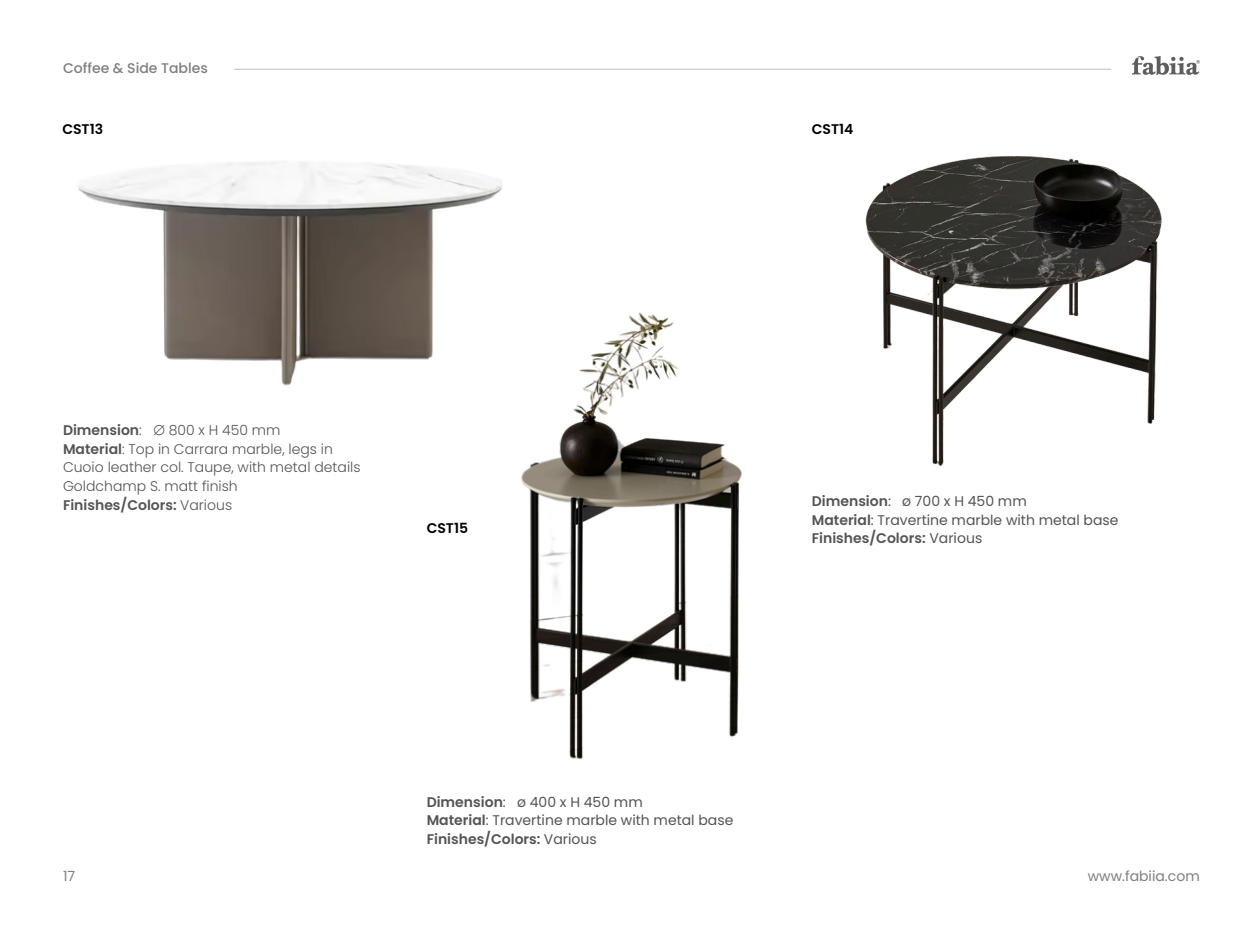
<style>
.page{position:relative;width:1260px;height:945px;background:#fff}
.page>*{position:absolute;margin:0;border:0;box-sizing:border-box;transform-origin:0 0}
.t1{font:14px "Poppins";color:#545454}
.t2{font:300 14px/18.7px "Poppins";color:#545454}
.t3{font:600 14px "Poppins";color:#545454}
.t4{font:500 14px "Poppins";color:#7f7f7f}
.t5{font:14px "Poppins";color:#7f7f7f}
.t6{font:600 14px "Poppins";color:#000}
.s1{font-weight:600}
.s2{font-family:"Free Sans";font-weight:400}
.s3{font-weight:300}
.s4{font-weight:400}
</style>
<div class="page">
<img style="left:1132px;top:56px;width:67px;height:18px">
<hr style="left:234px;top:69px;width:877px;height:1px;background:#cdcdd0">
<img style="left:78px;top:68px;width:435px;height:318px">
<img style="left:865px;top:155px;width:297px;height:312px">
<img style="left:521px;top:312px;width:221px;height:448px">
<p class="t4" style="left:63px;top:58px;width:146px">Coffee &amp; Side Tables</p>
<p class="t6" style="left:62px;top:120px;width:42px">CST13</p>
<p class="t6" style="left:812px;top:120px;width:43px">CST14</p>
<p class="t2" style="left:63px;top:421px;width:219px"><span class="s1">Dimension</span>: <span class="s2">⌀</span> 800 x H 450 mm</p>
<h1 class="t2" style="left:63px;top:439px;width:299px"><span class="s1">Material</span>: Top in Carrara marble, legs in<br>Cuoio leather col. Taupe, with metal details<br>Goldchamp S. matt finish</h1>
<h1 class="t3" style="left:63px;top:495px;width:171px">Finishes/Colors: <span class="s3">Various</span></h1>
<p class="t1" style="left:812px;top:491px;width:216px"><span class="s1">Dimension</span>: ø 700 x H 450 mm</p>
<p class="t1" style="left:812px;top:510px;width:308px"><span class="s1">Material</span>: Travertine marble with metal base</p>
<p class="t3" style="left:812px;top:529px;width:172px">Finishes/Colors: <span class="s4">Various</span></p>
<h1 class="t6" style="left:427px;top:518px;width:43px">CST15</h1>
<p class="t1" style="left:427px;top:792px;width:218px"><span class="s1">Dimension</span>: ø 400 x H 450 mm</p>
<p class="t1" style="left:427px;top:811px;width:308px"><span class="s1">Material</span>: Travertine marble with metal base</p>
<p class="t3" style="left:427px;top:829px;width:172px">Finishes/Colors: <span class="s4">Various</span></p>
<p class="t5" style="left:63px;top:866px;width:14px">17</p>
<h2 class="t5" style="left:1088px;top:866px;width:114px">www.fabiia.com</h2>
</div>
